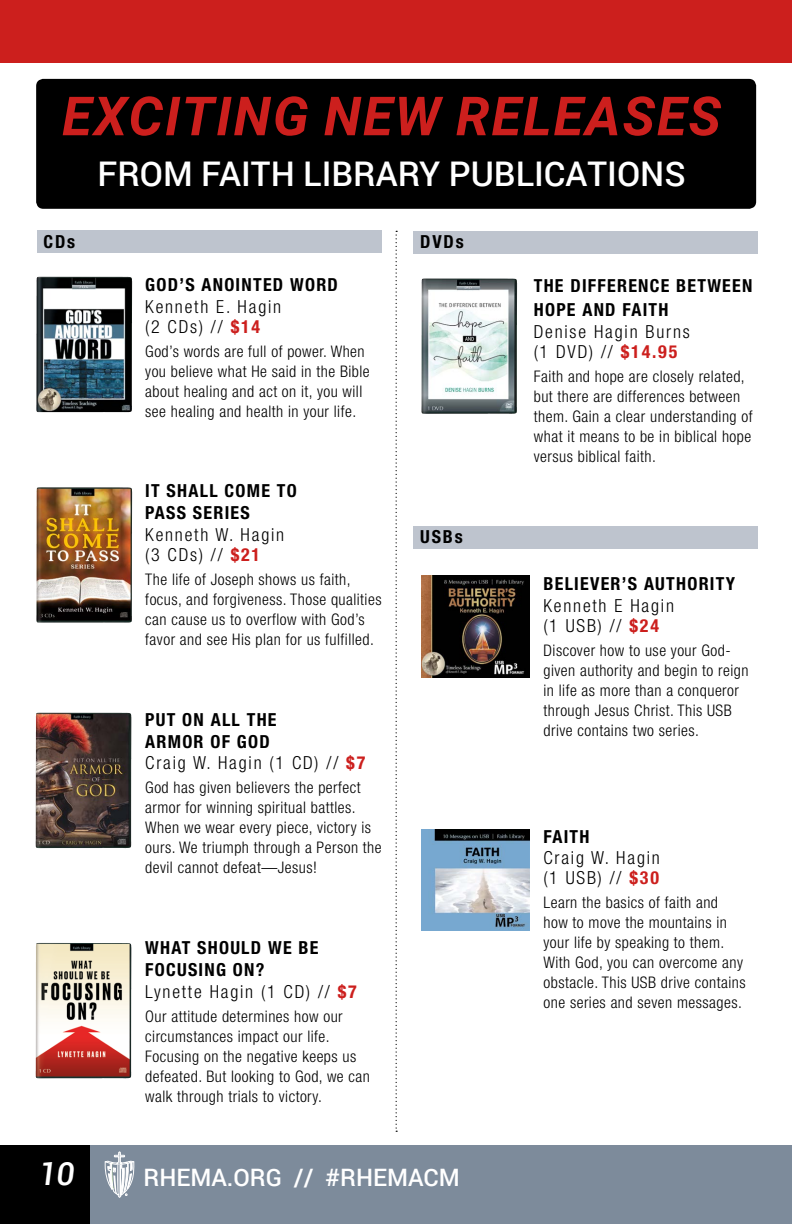
<style>
.page{position:relative;width:792px;height:1224px;background:#fff}
.page>*{position:absolute;margin:0;border:0;box-sizing:border-box;transform-origin:0 0}
.t1{font:italic 700 54px "Roboto";letter-spacing:.035em;color:#cc1f1d}
.t2{font:500 34px "Roboto";color:#fff}
.t3{font:500 32px "Roboto";color:#fff}
.t4{font:500 24px "Roboto";color:#fff}
.t5{font:700 condensed 18px/21.8px "Helvetica Neue";letter-spacing:.07em;color:#000}
.t6{font:300 condensed 18px/20px "Helvetica Neue";letter-spacing:.1em;color:#000}
.t7{font:300 condensed 16px/20px "Helvetica Neue";letter-spacing:.03em;color:#000}
.s1{font-weight:700;color:#cc1f1d}
.s2{font-weight:300}
.s3{color:#cc1f1d}
</style>
<div class="page">
<img style="left:421px;top:830px;width:109px;height:101px">
<img style="left:421px;top:576px;width:109px;height:101px">
<div style="left:36px;top:79px;width:720px;height:130px;background:#000;border-radius:7px"></div>
<img style="left:36px;top:277px;width:96px;height:135px">
<img style="left:36px;top:487px;width:96px;height:136px">
<svg style="left:396px;top:231px;width:1px;height:901px"></svg>
<img style="left:35px;top:713px;width:96px;height:135px">
<img style="left:35px;top:943px;width:96px;height:135px">
<div style="left:37px;top:231px;width:345px;height:22px;background:#bec4ce"></div>
<div style="left:413px;top:232px;width:344px;height:22px;background:#bec4ce"></div>
<div style="left:413px;top:527px;width:344px;height:22px;background:#bec4ce"></div>
<img style="left:421px;top:278px;width:96px;height:136px">
<div style="left:0;top:1145px;width:792px;height:79px;background:#7d8b9b"></div>
<div style="left:0;top:1145px;width:90px;height:79px;background:#000"></div>
<svg style="left:105px;top:1151px;width:29px;height:47px"></svg>
<div style="left:0;top:0;width:792px;height:63px;background:#cc1f1d"></div>
<h1 class="t1" style="left:62px;top:78px;width:660px">EXCITING NEW RELEASES</h1>
<h2 class="t2" style="left:98px;top:150px;width:590px">FROM FAITH LIBRARY PUBLICATIONS</h2>
<p class="t5" style="left:44px;top:230px;width:33px">CDs</p>
<p class="t5" style="left:420px;top:231px;width:45px">DVDs</p>
<p class="t5" style="left:145px;top:273px;width:194px">GOD’S ANOINTED WORD</p>
<p class="t6" style="left:145px;top:296px;width:138px">Kenneth E. Hagin (2 CDs) // <span class="s1">$14</span></p>
<p class="t7" style="left:145px;top:341px;width:226px">God’s words are full of power. When you believe what He said in the Bible about healing and act on it, you will see healing and health in your life.</p>
<p class="t5" style="left:145px;top:480px;width:153px">IT SHALL COME TO<br>PASS SERIES</p>
<p class="t6" style="left:145px;top:524px;width:141px">Kenneth W. Hagin (3 CDs) // <span class="s1">$21</span></p>
<p class="t7" style="left:145px;top:569px;width:238px">The life of Joseph shows us faith, focus, and forgiveness. Those qualities can cause us to overflow with God’s favor and see His plan for us fulfilled.</p>
<p class="t5" style="left:145px;top:708px;width:222px">PUT ON ALL THE<br>ARMOR OF GOD<br><span class="s2">Craig W. Hagin (1 CD) //</span> <span class="s3">$7</span></p>
<p class="t7" style="left:145px;top:778px;width:238px">God has given believers the perfect armor for winning spiritual battles.<br>When we wear every piece, victory is ours. We triumph through a Person the devil cannot defeat—Jesus!</p>
<p class="t5" style="left:145px;top:937px;width:213px">WHAT SHOULD WE BE<br>FOCUSING ON?<br><span class="s2">Lynette Hagin (1 CD) //</span> <span class="s3">$7</span></p>
<p class="t7" style="left:145px;top:1006px;width:226px">Our attitude determines how our circumstances impact our life.<br>Focusing on the negative keeps us defeated. But looking to God, we can walk through trials to victory.</p>
<p class="t5" style="left:420px;top:526px;width:44px">USBs</p>
<h3 class="t3" style="left:38px;top:1151px;width:42px">10</h3>
<h3 class="t4" style="left:143px;top:1160px;width:318px">RHEMA.ORG // #RHEMACM</h3>
<p class="t5" style="left:534px;top:274px;width:220px;line-height:24px">THE DIFFERENCE BETWEEN<br>HOPE AND FAITH</p>
<p class="t6" style="left:534px;top:322px;width:157px">Denise Hagin Burns (1 DVD) // <span class="s1">$14.95</span></p>
<p class="t7" style="left:534px;top:366px;width:220px">Faith and hope are closely related, but there are differences between them. Gain a clear understanding of what it means to be in biblical hope versus biblical faith.</p>
<p class="t5" style="left:544px;top:573px;width:193px">BELIEVER’S AUTHORITY</p>
<p class="t6" style="left:544px;top:596px;width:132px">Kenneth E Hagin (1 USB) // <span class="s1">$24</span></p>
<p class="t7" style="left:544px;top:640px;width:207px">Discover how to use your God&shy;given authority and begin to reign in life as more than a conqueror through Jesus Christ. This USB drive contains two series.</p>
<p class="t5" style="left:544px;top:825px;width:48px">FAITH</p>
<p class="t6" style="left:544px;top:848px;width:118px">Craig W. Hagin (1 USB) // <span class="s1">$30</span></p>
<p class="t7" style="left:544px;top:893px;width:204px">Learn the basics of faith and how to move the mountains in your life by speaking to them.<br>With God, you can overcome any obstacle. This USB drive contains one series and seven messages.</p>
</div>
